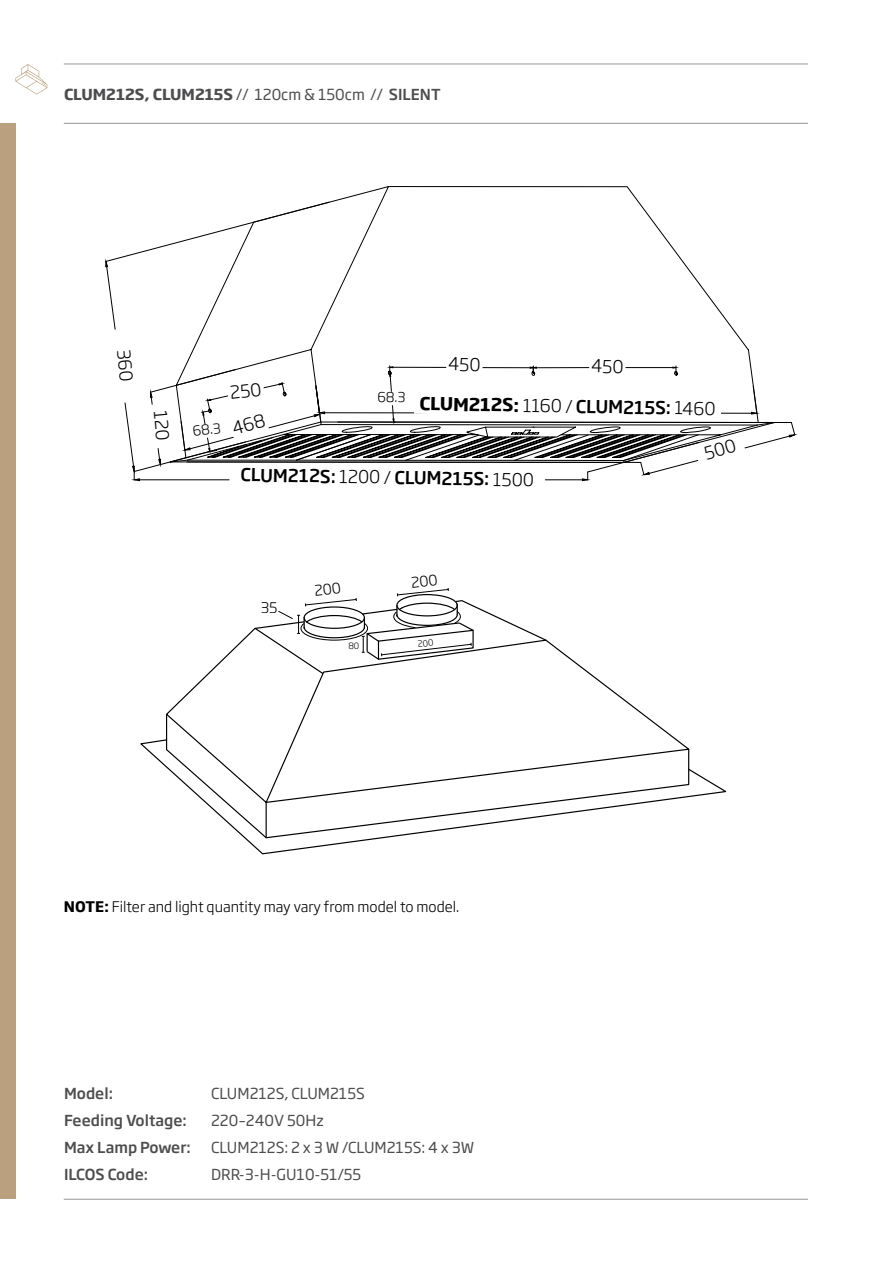
<style>
.page{position:relative;width:893px;height:1263px;background:#fff}
.page>*{position:absolute;margin:0;border:0;box-sizing:border-box;transform-origin:0 0}
.t1{font:700 17.55px "Soho Gothic Pro";color:#000}
.t2{font:500 17.55px "Soho Gothic Pro";color:#000}
.t3{font:15px "Soho Gothic Pro";color:#4d4d4f}
.t4{font:500 15px "Soho Gothic Pro";color:#4d4d4f}
.t5{font:700 15px "Soho Gothic Std";color:#4d4d4f}
.t6{font:300 14.4px "Soho Gothic Pro";color:#000}
.t7{font:300 13.5px "Soho Gothic Pro";color:#000}
.t8{font:300 8.55px "Soho Gothic Pro";color:#000}
.s1{font-weight:400}
.s2{font-weight:500}
.s3{font-weight:300}
.s4{font-weight:700}
</style>
<div class="page">
<hr style="left:64px;top:1199px;width:744px;height:1px;background:#939598">
<div style="left:0;top:123px;width:15px;height:1076px;background:#bba080"></div>
<hr style="left:64px;top:64px;width:744px;height:1px;background:#939598">
<hr style="left:64px;top:123px;width:744px;height:1px;background:#939598">
<svg style="left:15px;top:64px;width:32px;height:31px"></svg>
<svg style="left:167px;top:628px;width:475px;height:85px"></svg>
<svg style="left:166px;top:713px;width:509px;height:25px"></svg>
<svg style="left:140px;top:738px;width:586px;height:116px"></svg>
<svg style="left:254px;top:588px;width:293px;height:73px"></svg>
<svg style="left:105px;top:201px;width:690px;height:281px"></svg>
<p class="t5" style="left:64px;top:84px;width:378px">CLUM212S, CLUM215S <span class="s1">// 120cm &amp; 150cm //</span> <span class="s2">SILENT</span></p>
<p class="t7" style="left:192px;top:421px;width:30px;rotate:-7deg">68.3</p>
<p class="t7" style="left:378px;top:386px;width:30px;rotate:1deg">68.3</p>
<p class="t1" style="left:420px;top:389px;width:298px;rotate:1deg">CLUM212S: <span class="s3">1160 /</span> <span class="s2">CLUM215S:</span> <span class="s3">1460</span></p>
<p class="t2" style="left:241px;top:461px;width:295px;rotate:1deg">CLUM212S: <span class="s3">1200 /</span> CLUM215S: <span class="s3">1500</span></p>
<p class="t6" style="left:261px;top:596px;width:18px">35</p>
<p class="t8" style="left:348px;top:639px;width:12px">80</p>
<p class="t6" style="left:64px;top:895px;width:397px"><span class="s4">NOTE:</span> Filter and light quantity may vary from model to model.</p>
<p class="t4" style="left:64px;top:1082px;width:50px">Model:</p>
<p class="t3" style="left:211px;top:1082px;width:155px">CLUM212S, CLUM215S</p>
<p class="t4" style="left:64px;top:1109px;width:124px">Feeding Voltage:</p>
<p class="t3" style="left:211px;top:1109px;width:114px">220–240V 50Hz</p>
<p class="t4" style="left:64px;top:1136px;width:128px">Max Lamp Power:</p>
<p class="t3" style="left:211px;top:1136px;width:265px">CLUM212S: 2 x 3 W /CLUM215S: 4 x 3W</p>
<p class="t4" style="left:64px;top:1163px;width:85px">ILCOS Code:</p>
<p class="t3" style="left:211px;top:1163px;width:152px">DRR-3-H-GU10-51/55</p>
</div>
